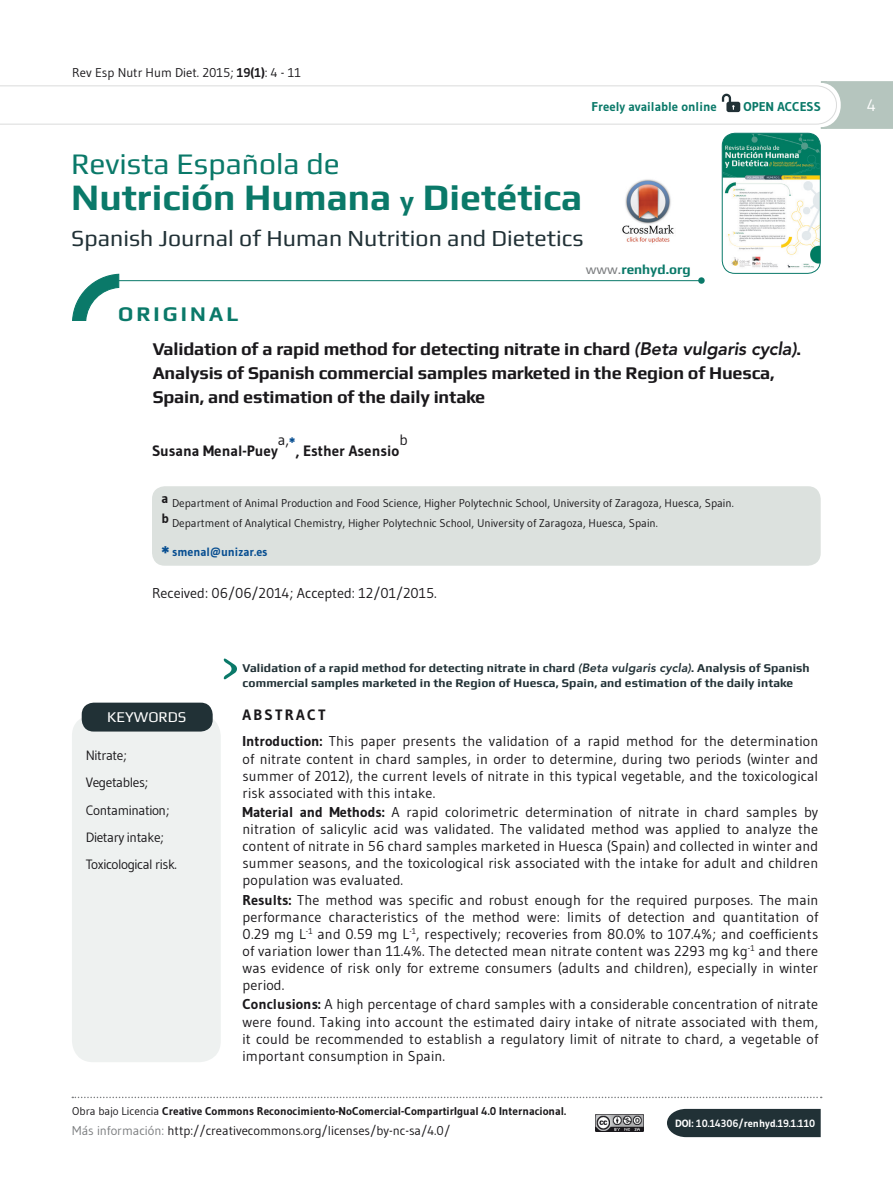
<style>
.page{position:relative;width:893px;height:1191px;background:#fff}
.page>*{position:absolute;margin:0;border:0;box-sizing:border-box;transform-origin:0 0}
.t1{font:700 37.5px "Play";color:#0a7969}
.t2{font:30px "Play";color:#0a7969}
.t3{font:23.1px "Play";color:#213136}
.t4{font:700 21px "Play";letter-spacing:.15em;color:#0a7969}
.t5{font:700 18px/24px "Play";letter-spacing:-.01em;color:#1a181b}
.t6{font:16.5px "Gudea";color:#fff}
.t7{font:700 15px "Gudea";color:#1a181b}
.t8{font:15px "Play";color:#fff}
.t9{font:700 15px "Gudea";letter-spacing:.15em;color:#1a181b}
.t10{font:15px "Gudea";color:#1a181b}
.t11{font:14.25px/17.1px "Gudea";letter-spacing:.01em;color:#1a181b;text-align:justify}
.t12{font:13.5px/27.2px "Gudea";letter-spacing:-.03em;color:#1a181b}
.t13{font:700 13.5px "Play";color:#0a7969}
.t14{font:12.75px "Gudea";color:#1a181b}
.t15{font:700 12.75px "Gudea";color:#0a7969}
.t16{font:700 12px/14.4px "Play";letter-spacing:.01em;color:#213136}
.t17{font:700 12px "Gudea";color:#074e91}
.t18{font:11.25px/20px "Gudea";color:#1a181b}
.t19{font:700 11.25px "Gudea";color:#1a181b}
.t20{font:700 10.5px "Gudea";color:#fff}
.s1{font-weight:700}
.s2{font-size:27px}
.s3{font-weight:400;color:#7c7e80}
.s4{font-family:"Avenir";font-weight:800;font-style:italic}
.s5{font-weight:700;color:#074e91}
.s6{font-size:19.5px}
.s7{font-weight:400}
.s8{color:#7c7e80}
</style>
<div class="page">
<svg style="left:667px;top:1108px;width:154px;height:29px;background:#2d3d41"></svg>
<div style="left:72px;top:714px;width:149px;height:348px;background:#eef1f0;border-radius:21px"></div>
<div style="left:82px;top:702px;width:131px;height:29px;background:#213136;border-radius:12px"></div>
<svg style="left:72px;top:1096px;width:750px;height:2px"></svg>
<hr style="left:105px;top:280px;width:595px;height:1px;background:#0a7969">
<svg style="left:72px;top:273px;width:48px;height:48px"></svg>
<svg style="left:698px;top:277px;width:7px;height:7px"></svg>
<svg style="left:224px;top:658px;width:13px;height:22px"></svg>
<div style="left:152px;top:486px;width:669px;height:80px;background:#dce1de;border-radius:13px"></div>
<svg style="left:0;top:81px;width:893px;height:48px"></svg>
<img style="left:596px;top:1115px;width:47px;height:16px">
<img style="left:622px;top:179px;width:52px;height:64px">
<img style="left:722px;top:133px;width:98px;height:140px">
<div style="left:722px;top:133px;width:99px;height:141px;border:1px solid #0a7969;border-radius:13px"></div>
<p class="t14" style="left:72px;top:65px;width:230px">Rev Esp Nutr Hum Diet. 2015; <span class="s1">19(1)</span>: 4 - 11</p>
<p class="t15" style="left:592px;top:99px;width:127px">Freely available online</p>
<p class="t15" style="left:743px;top:98px;width:79px">OPEN ACCESS</p>
<h2 class="t2" style="left:71px;top:146px;width:270px">Revista Española de</h2>
<h1 class="t1" style="left:71px;top:175px;width:513px">Nutrición Humana <span class="s2">y</span> Dietética</h1>
<h3 class="t3" style="left:71px;top:224px;width:514px">Spanish Journal of Human Nutrition and Dietetics</h3>
<h3 class="t4" style="left:118px;top:301px;width:122px">ORIGINAL</h3>
<p class="t13" style="left:586px;top:262px;width:106px"><span class="s3">www.</span>renhyd.org</p>
<p class="t5" style="left:153px;top:336px;width:650px">Validation of a rapid method for detecting nitrate in chard <span class="s4">(Beta vulgaris cycla)</span>.<br>Analysis of Spanish commercial samples marketed in the Region of Huesca,<br>Spain, and estimation of the daily intake</p>
<p class="t7" style="left:152px;top:441px;width:127px">Susana Menal-Puey</p>
<p class="t10" style="left:399px;top:430px;width:10px">b</p>
<p class="t10" style="left:278px;top:430px;width:19px">a,<span class="s5">*</span></p>
<p class="t7" style="left:296px;top:441px;width:105px">, Esther Asensio</p>
<p class="t18" style="left:161px;top:493px;width:574px"><sup>a</sup> Department of Animal Production and Food Science, Higher Polytechnic School, University of Zaragoza, Huesca, Spain. <sup>b</sup> Department of Analytical Chemistry, Higher Polytechnic School, University of Zaragoza, Huesca, Spain.</p>
<p class="t17" style="left:161px;top:544px;width:108px"><span class="s6">*</span> smenal@unizar.es</p>
<p class="t11" style="left:152px;top:584px;width:286px">Received: 06/06/2014; Accepted: 12/01/2015.</p>
<p class="t8" style="left:107px;top:708px;width:81px">KEYWORDS</p>
<p class="t12" style="left:86px;top:741px;width:93px">Nitrate;<br>Vegetables;<br>Contamination;<br>Dietary intake;<br>Toxicological risk.</p>
<p class="t16" style="left:243px;top:661px;width:569px">Validation of a rapid method for detecting nitrate in chard <span class="s4">(Beta vulgaris cycla)</span>. Analysis of Spanish commercial samples marketed in the Region of Huesca, Spain, and estimation of the daily intake</p>
<p class="t9" style="left:243px;top:706px;width:85px">ABSTRACT</p>
<p class="t11" style="left:243px;top:732px;width:577px"><span class="s1">Introduction:</span> This paper presents the validation of a rapid method for the determination of nitrate content in chard samples, in order to determine, during two periods (winter and summer of 2012), the current levels of nitrate in this typical vegetable, and the toxicological risk associated with this intake.</p>
<p class="t11" style="left:243px;top:803px;width:577px"><span class="s1">Material and Methods:</span> A rapid colorimetric determination of nitrate in chard samples by nitration of salicylic acid was validated. The validated method was applied to analyze the content of nitrate in 56 chard samples marketed in Huesca (Spain) and collected in winter and summer seasons, and the toxicological risk associated with the intake for adult and children population was evaluated.</p>
<p class="t11" style="left:243px;top:891px;width:577px"><span class="s1">Results:</span> The method was specific and robust enough for the required purposes. The main performance characteristics of the method were: limits of detection and quantitation of 0.29 mg L<sup>-1</sup> and 0.59 mg L<sup>-1</sup>, respectively; recoveries from 80.0% to 107.4%; and coefficients of variation lower than 11.4%. The detected mean nitrate content was 2293 mg kg<sup>-1</sup> and there was evidence of risk only for extreme consumers (adults and children), especially in winter period.</p>
<p class="t11" style="left:243px;top:995px;width:577px"><span class="s1">Conclusions:</span> A high percentage of chard samples with a considerable concentration of nitrate were found. Taking into account the estimated dairy intake of nitrate associated with them, it could be recommended to establish a regulatory limit of nitrate to chard, a vegetable of important consumption in Spain.</p>
<p class="t19" style="left:72px;top:1104px;width:495px"><span class="s7">Obra bajo Licencia</span> Creative Commons Reconocimiento-NoComercial-CompartirIgual 4.0 Internacional.</p>
<p class="t14" style="left:72px;top:1122px;width:379px"><span class="s8">Más información:</span> http://creativecommons.org/licenses/by-nc-sa/4.0/</p>
<p class="t20" style="left:675px;top:1117px;width:142px">DOI: 10.14306/renhyd.19.1.110</p>
<p class="t6" style="left:867px;top:95px;width:10px">4</p>
</div>
